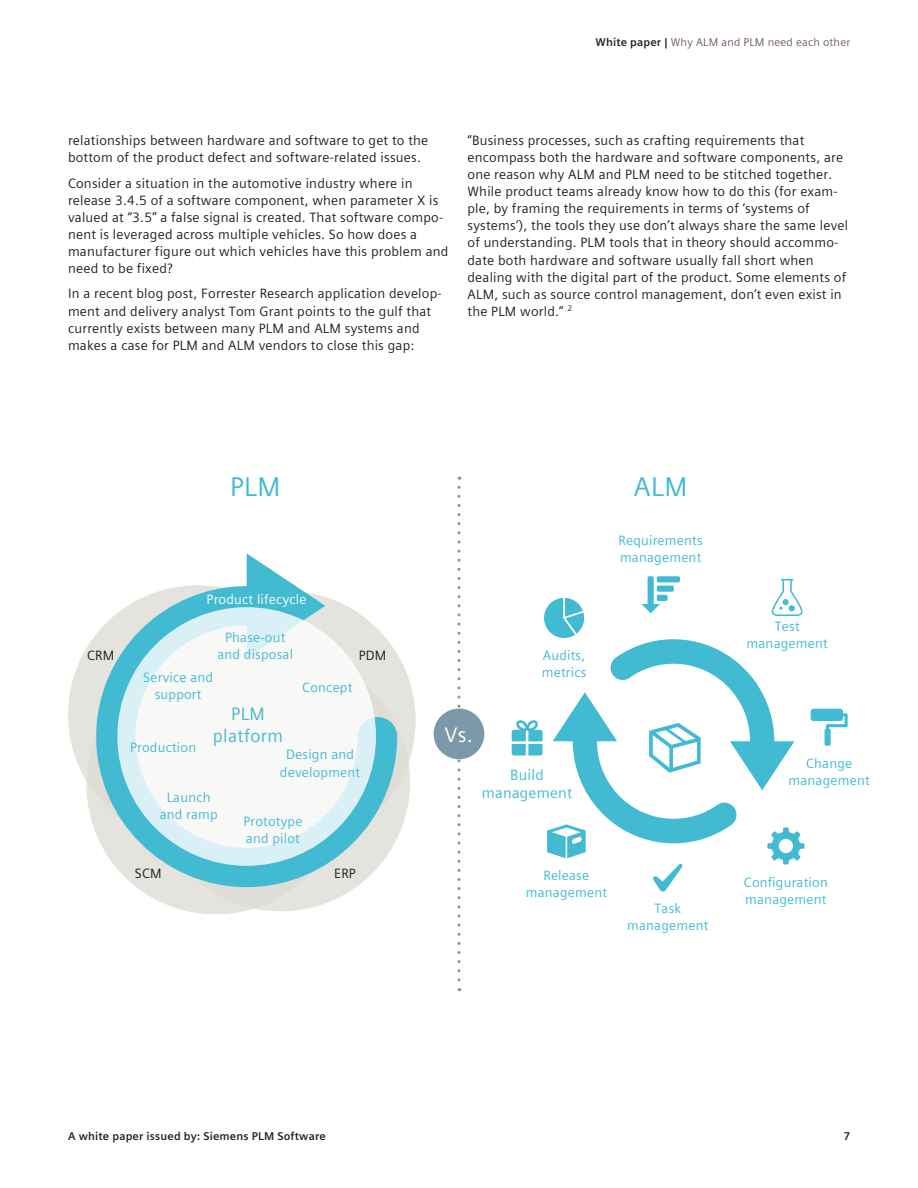
<style>
.page{position:relative;width:918px;height:1188px;background:#fff}
.page>*{position:absolute;margin:0;border:0;box-sizing:border-box;transform-origin:0 0}
.t1{font:27px "Siemens Sans Global";letter-spacing:.015em;color:#41bad2}
.t2{font:21px "Siemens Sans Global";color:#fff}
.t3{font:18px/21.6px "Siemens Sans Global";letter-spacing:.015em;color:#41bad2;text-align:center}
.t4{font:15px/18px "Siemens Sans Global";letter-spacing:.015em;color:#41bad2;text-align:center}
.t5{font:13.5px/17px "Siemens Sans Global";letter-spacing:.015em;color:#231f20}
.t6{font:13.5px/17px "Siemens Sans Global";letter-spacing:.015em;color:#41bad2;text-align:center}
.t7{font:13.5px "Siemens Sans Global";letter-spacing:.015em;color:#fff}
.t8{font:700 11.25px "Siemens Sans Global";letter-spacing:.015em;color:#231f20}
.t9{font:11.25px "Siemens Sans Global";letter-spacing:.015em;color:#725e54}
.s1{font-weight:700;color:#231f20}
</style>
<div class="page">
<svg style="left:457px;top:487px;width:3px;height:504px"></svg>
<div style="left:434px;top:709px;width:50px;height:50px;background:#7b99a9;border-radius:50%"></div>
<svg style="left:811px;top:709px;width:37px;height:37px"></svg>
<svg style="left:512px;top:576px;width:292px;height:316px"></svg>
<div style="left:68px;top:585px;width:259px;height:259px;background:#e4e3dd;border-radius:50%"></div>
<div style="left:151px;top:653px;width:259px;height:258px;background:#e4e3dd;border-radius:50%"></div>
<div style="left:86px;top:656px;width:259px;height:258px;background:#e4e3dd;border-radius:50%"></div>
<svg style="left:96px;top:553px;width:301px;height:334px"></svg>
<svg style="left:117px;top:607px;width:259px;height:259px;background:#f0f6f5"></svg>
<p class="t9" style="left:595px;top:34px;width:256px"><span class="s1">White paper |</span> Why ALM and PLM need each other</p>
<p class="t5" style="left:68px;top:132px;width:362px">relationships between hardware and software to get to the bottom of the product defect and software-related issues.</p>
<p class="t5" style="left:68px;top:175px;width:382px">Consider a situation in the automotive industry where in release 3.4.5 of a software component, when parameter X is valued at “3.5” a false signal is created. That software compo&shy;nent is leveraged across multiple vehicles. So how does a manufacturer figure out which vehicles have this problem and need to be fixed?</p>
<p class="t5" style="left:68px;top:285px;width:375px">In a recent blog post, Forrester Research application develop&shy;ment and delivery analyst Tom Grant points to the gulf that currently exists between many PLM and ALM systems and makes a case for PLM and ALM vendors to close this gap:</p>
<p class="t5" style="left:468px;top:132px;width:382px">“Business processes, such as crafting requirements that encompass both the hardware and software components, are one reason why ALM and PLM need to be stitched together.<br>While product teams already know how to do this (for exam&shy;ple, by framing the requirements in terms of ‘systems of systems’), the tools they use don’t always share the same level of understanding. PLM tools that in theory should accommo&shy;date both hardware and software usually fall short when dealing with the digital part of the product. Some elements of ALM, such as source control management, don’t even exist in the PLM world.” <sup>2</sup></p>
<h1 class="t1" style="left:230px;top:467px;width:52px">PLM</h1>
<p class="t7" style="left:207px;top:589px;width:101px">Product lifecycle</p>
<p class="t6" style="left:217px;top:629px;width:77px">Phase-out and disposal</p>
<p class="t5" style="left:87px;top:647px;width:29px">CRM</p>
<p class="t5" style="left:359px;top:647px;width:29px">PDM</p>
<p class="t6" style="left:143px;top:668px;width:71px">Service and support</p>
<p class="t6" style="left:302px;top:679px;width:52px">Concept</p>
<p class="t6" style="left:542px;top:647px;width:46px;text-align:left">Audits, metrics</p>
<h1 class="t1" style="left:634px;top:466px;width:55px">ALM</h1>
<p class="t6" style="left:619px;top:532px;width:86px;text-align:left">Requirements management</p>
<p class="t6" style="left:747px;top:618px;width:83px">Test management</p>
<h3 class="t3" style="left:213px;top:703px;width:72px">PLM platform</h3>
<p class="t6" style="left:130px;top:739px;width:68px">Production</p>
<p class="t6" style="left:280px;top:746px;width:82px">Design and development</p>
<p class="t6" style="left:243px;top:813px;width:61px;text-align:left">Prototype and pilot</p>
<p class="t6" style="left:160px;top:789px;width:60px">Launch and ramp</p>
<p class="t5" style="left:135px;top:865px;width:28px">SCM</p>
<p class="t5" style="left:334px;top:865px;width:23px">ERP</p>
<p class="t8" style="left:68px;top:1127px;width:259px">A white paper issued by: Siemens PLM Software</p>
<h2 class="t2" style="left:445px;top:718px;width:29px">Vs.</h2>
<p class="t4" style="left:482px;top:766px;width:92px">Build management</p>
<p class="t6" style="left:526px;top:867px;width:83px">Release management</p>
<p class="t6" style="left:627px;top:900px;width:83px">Task management</p>
<p class="t6" style="left:789px;top:755px;width:83px">Change management</p>
<p class="t6" style="left:744px;top:874px;width:85px;text-align:left">Configuration management</p>
<p class="t8" style="left:844px;top:1127px;width:8px">7</p>
</div>
